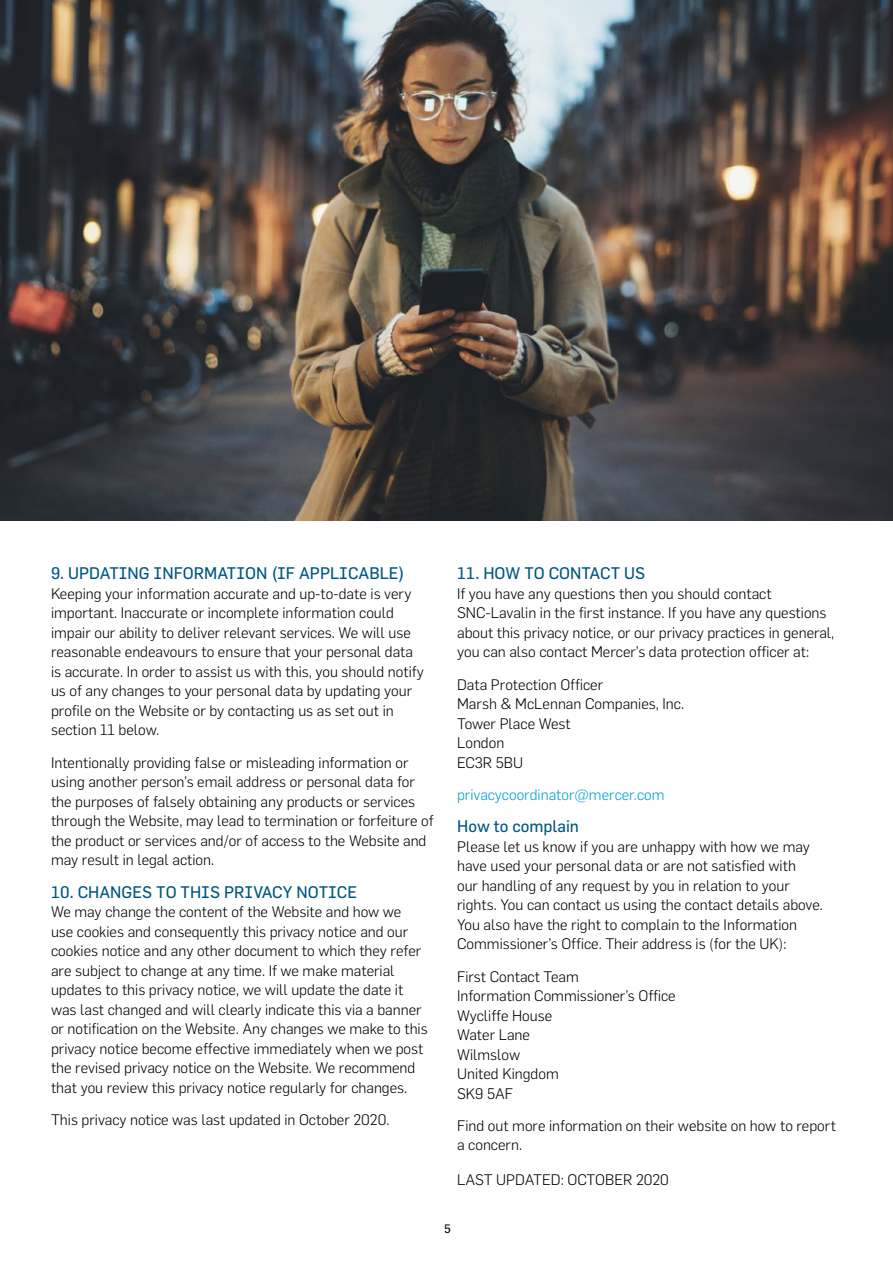
<style>
.page{position:relative;width:893px;height:1263px;background:#fff}
.page>*{position:absolute;margin:0;border:0;box-sizing:border-box;transform-origin:0 0}
.t1{font:16.5px "Flama";color:#005781}
.t2{font:300 15px/19.5px "Flama";color:#000}
.t3{font:300 15px "Flama";color:#009cd6}
.t4{font:12px "Flama";color:#000}
</style>
<div class="page">
<img style="left:0;top:0;width:893px;height:521px">
<p class="t1" style="left:51px;top:563px;width:355px">9. UPDATING INFORMATION (IF APPLICABLE)</p>
<p class="t2" style="left:51px;top:583px;width:374px">Keeping your information accurate and up-to-date is very important. Inaccurate or incomplete information could impair our ability to deliver relevant services. We will use reasonable endeavours to ensure that your personal data is accurate. In order to assist us with this, you should notify us of any changes to your personal data by updating your profile on the Website or by contacting us as set out in section 11 below.</p>
<p class="t2" style="left:51px;top:752px;width:384px">Intentionally providing false or misleading information or using another person’s email address or personal data for the purposes of falsely obtaining any products or services through the Website, may lead to termination or forfeiture of the product or services and/or of access to the Website and may result in legal action.</p>
<p class="t1" style="left:51px;top:881px;width:308px">10. CHANGES TO THIS PRIVACY NOTICE</p>
<p class="t2" style="left:51px;top:901px;width:378px">We may change the content of the Website and how we<br>use cookies and consequently this privacy notice and our cookies notice and any other document to which they refer are subject to change at any time. If we make material updates to this privacy notice, we will update the date it was last changed and will clearly indicate this via a banner or notification on the Website. Any changes we make to this privacy notice become effective immediately when we post the revised privacy notice on the Website. We recommend that you review this privacy notice regularly for changes.</p>
<p class="t2" style="left:51px;top:1109px;width:340px">This privacy notice was last updated in October 2020.</p>
<p class="t1" style="left:457px;top:563px;width:189px">11. HOW TO CONTACT US</p>
<p class="t2" style="left:457px;top:583px;width:379px">If you have any questions then you should contact SNC-Lavalin in the first instance. If you have any questions about this privacy notice, or our privacy practices in general, you can also contact Mercer’s data protection officer at:</p>
<p class="t2" style="left:457px;top:674px;width:229px">Data Protection Officer<br>Marsh &amp; McLennan Companies, Inc.<br>Tower Place West<br>London<br>EC3R 5BU</p>
<p class="t3" style="left:457px;top:784px;width:209px">privacycoordinator@mercer.com</p>
<p class="t1" style="left:457px;top:816px;width:123px">How to complain</p>
<p class="t2" style="left:457px;top:836px;width:367px">Please let us know if you are unhappy with how we may have used your personal data or are not satisfied with<br>our handling of any request by you in relation to your rights. You can contact us using the contact details above.<br>You also have the right to complain to the Information Commissioner’s Office. Their address is (for the UK):</p>
<p class="t2" style="left:457px;top:966px;width:220px">First Contact Team<br>Information Commissioner’s Office<br>Wycliffe House<br>Water Lane<br>Wilmslow<br>United Kingdom<br>SK9 5AF</p>
<p class="t2" style="left:457px;top:1115px;width:380px">Find out more information on their website on how to report a concern.</p>
<p class="t2" style="left:457px;top:1169px;width:213px">LAST UPDATED: OCTOBER 2020</p>
<p class="t4" style="left:444px;top:1222px;width:8px">5</p>
</div>
